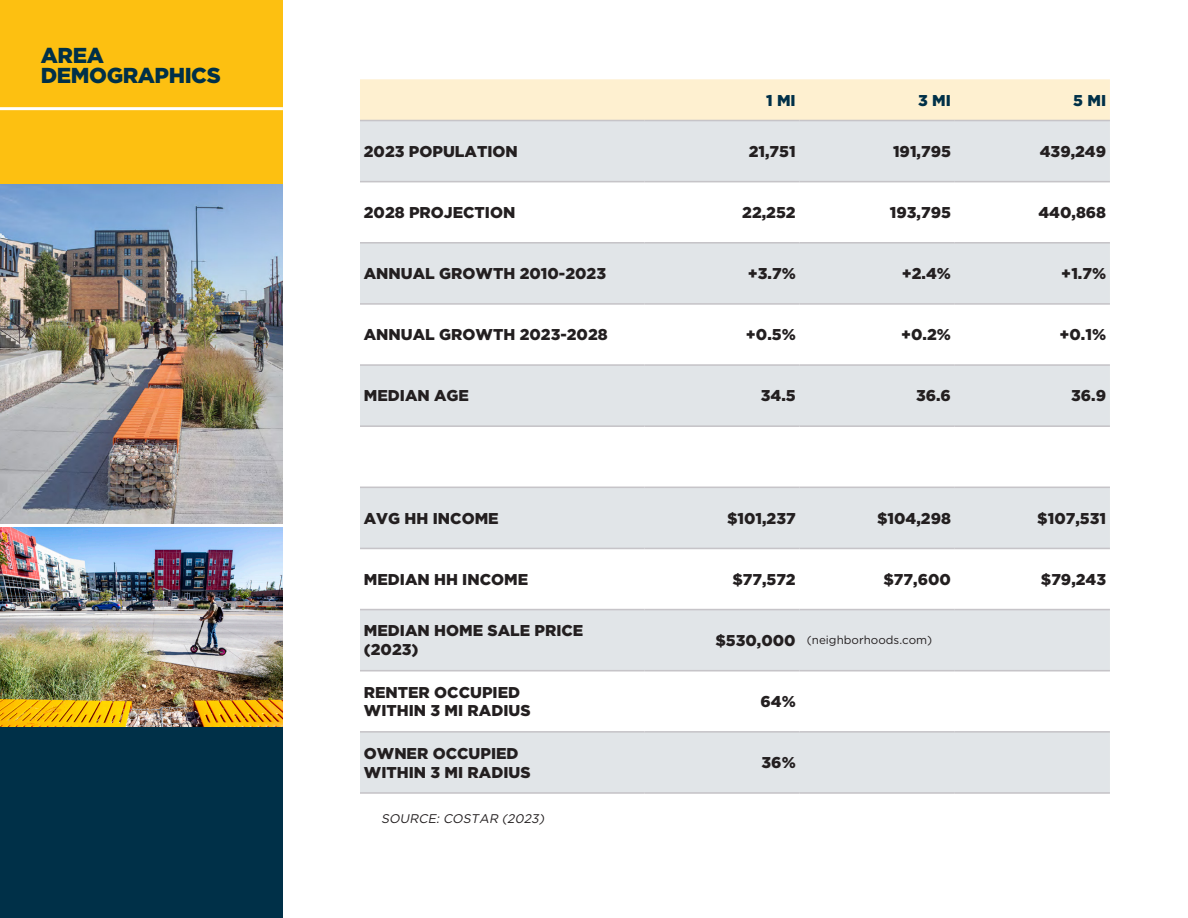
<style>
.page{position:relative;width:1188px;height:918px;background:#fff}
.page>*{position:absolute;margin:0;border:0;box-sizing:border-box;transform-origin:0 0}
.t1{font:900 21.6px/20px "Gotham";letter-spacing:-.02em;color:#003048}
.t2{font:900 15.6px "Gotham";color:#231f20}
.t3{font:900 15.6px "Gotham";color:#003048}
.t4{font:italic 12.6px "Gotham";color:#231f20}
.t5{font:11.55px "Gotham";color:#231f20}
</style>
<div class="page">
<div style="left:1px;top:0;width:282px;height:519px;background:#fdc011"></div>
<div style="left:1px;top:727px;width:282px;height:191px;background:#003048"></div>
<div style="left:360px;top:79px;width:750px;height:41px;background:#fef0d0"></div>
<div style="left:360px;top:121px;width:750px;height:671px;background:#e1e5e8"></div>
<svg style="left:360px;top:182px;width:750px;height:549px"></svg>
<hr style="left:360px;top:120px;width:284px;height:1px;background:#c6c4c8">
<hr style="left:644px;top:120px;width:156px;height:1px;background:#c6c4c8">
<hr style="left:800px;top:120px;width:155px;height:1px;background:#c6c4c8">
<hr style="left:955px;top:120px;width:155px;height:1px;background:#c6c4c8">
<hr style="left:360px;top:181px;width:284px;height:1px;background:#c6c4c8">
<hr style="left:644px;top:181px;width:156px;height:1px;background:#c6c4c8">
<hr style="left:800px;top:181px;width:155px;height:1px;background:#c6c4c8">
<hr style="left:955px;top:181px;width:155px;height:1px;background:#c6c4c8">
<hr style="left:360px;top:242px;width:284px;height:2px;background:#c6c4c8">
<hr style="left:644px;top:242px;width:156px;height:2px;background:#c6c4c8">
<hr style="left:800px;top:242px;width:155px;height:2px;background:#c6c4c8">
<hr style="left:955px;top:242px;width:155px;height:2px;background:#c6c4c8">
<hr style="left:360px;top:303px;width:284px;height:2px;background:#c6c4c8">
<hr style="left:644px;top:303px;width:156px;height:2px;background:#c6c4c8">
<hr style="left:800px;top:303px;width:155px;height:2px;background:#c6c4c8">
<hr style="left:955px;top:303px;width:155px;height:2px;background:#c6c4c8">
<hr style="left:360px;top:364px;width:284px;height:2px;background:#c6c4c8">
<hr style="left:644px;top:364px;width:156px;height:2px;background:#c6c4c8">
<hr style="left:800px;top:364px;width:155px;height:2px;background:#c6c4c8">
<hr style="left:955px;top:364px;width:155px;height:2px;background:#c6c4c8">
<hr style="left:360px;top:425px;width:284px;height:2px;background:#c6c4c8">
<hr style="left:644px;top:425px;width:156px;height:2px;background:#c6c4c8">
<hr style="left:800px;top:425px;width:155px;height:2px;background:#c6c4c8">
<hr style="left:955px;top:425px;width:155px;height:2px;background:#c6c4c8">
<hr style="left:360px;top:487px;width:284px;height:1px;background:#c6c4c8">
<hr style="left:644px;top:487px;width:156px;height:1px;background:#c6c4c8">
<hr style="left:800px;top:487px;width:155px;height:1px;background:#c6c4c8">
<hr style="left:955px;top:487px;width:155px;height:1px;background:#c6c4c8">
<hr style="left:360px;top:548px;width:284px;height:1px;background:#c6c4c8">
<hr style="left:644px;top:548px;width:156px;height:1px;background:#c6c4c8">
<hr style="left:800px;top:548px;width:155px;height:1px;background:#c6c4c8">
<hr style="left:955px;top:548px;width:155px;height:1px;background:#c6c4c8">
<hr style="left:360px;top:609px;width:284px;height:1px;background:#c6c4c8">
<hr style="left:644px;top:609px;width:156px;height:1px;background:#c6c4c8">
<hr style="left:800px;top:609px;width:155px;height:1px;background:#c6c4c8">
<hr style="left:955px;top:609px;width:155px;height:1px;background:#c6c4c8">
<hr style="left:360px;top:670px;width:284px;height:1px;background:#c6c4c8">
<hr style="left:644px;top:670px;width:156px;height:1px;background:#c6c4c8">
<hr style="left:800px;top:670px;width:155px;height:1px;background:#c6c4c8">
<hr style="left:955px;top:670px;width:155px;height:1px;background:#c6c4c8">
<hr style="left:360px;top:731px;width:284px;height:2px;background:#c6c4c8">
<hr style="left:644px;top:731px;width:156px;height:2px;background:#c6c4c8">
<hr style="left:800px;top:731px;width:155px;height:2px;background:#c6c4c8">
<hr style="left:955px;top:731px;width:155px;height:2px;background:#c6c4c8">
<hr style="left:360px;top:792px;width:284px;height:2px;background:#c6c4c8">
<hr style="left:644px;top:792px;width:156px;height:2px;background:#c6c4c8">
<hr style="left:800px;top:792px;width:155px;height:2px;background:#c6c4c8">
<hr style="left:955px;top:792px;width:155px;height:2px;background:#c6c4c8">
<hr style="left:0;top:107px;width:283px;height:3px;background:#fff">
<img style="left:0;top:185px;width:283px;height:338px">
<img style="left:0;top:528px;width:283px;height:199px">
<p class="t1" style="left:41px;top:45px;width:181px">AREA<br>DEMOGRAPHICS</p>
<p class="t3" style="left:766px;top:91px;width:31px">1 MI</p>
<p class="t3" style="left:918px;top:91px;width:34px">3 MI</p>
<p class="t3" style="left:1073px;top:91px;width:34px">5 MI</p>
<p class="t2" style="left:364px;top:142px;width:156px">2023 POPULATION</p>
<p class="t2" style="left:749px;top:142px;width:48px">21,751</p>
<p class="t2" style="left:893px;top:142px;width:59px">191,795</p>
<p class="t2" style="left:1040px;top:142px;width:68px">439,249</p>
<p class="t2" style="left:364px;top:203px;width:153px">2028 PROJECTION</p>
<p class="t2" style="left:742px;top:203px;width:55px">22,252</p>
<p class="t2" style="left:890px;top:203px;width:63px">193,795</p>
<p class="t2" style="left:1039px;top:203px;width:69px">440,868</p>
<p class="t2" style="left:364px;top:265px;width:244px">ANNUAL GROWTH 2010-2023</p>
<p class="t2" style="left:748px;top:265px;width:49px">+3.7%</p>
<p class="t2" style="left:902px;top:265px;width:51px">+2.4%</p>
<p class="t2" style="left:1061px;top:265px;width:46px">+1.7%</p>
<p class="t2" style="left:364px;top:326px;width:245px">ANNUAL GROWTH 2023-2028</p>
<p class="t2" style="left:746px;top:326px;width:51px">+0.5%</p>
<p class="t2" style="left:901px;top:326px;width:51px">+0.2%</p>
<p class="t2" style="left:1059px;top:326px;width:48px">+0.1%</p>
<p class="t2" style="left:364px;top:387px;width:107px">MEDIAN AGE</p>
<p class="t2" style="left:761px;top:387px;width:36px">34.5</p>
<p class="t2" style="left:916px;top:387px;width:36px">36.6</p>
<p class="t2" style="left:1071px;top:387px;width:36px">36.9</p>
<p class="t2" style="left:364px;top:509px;width:136px">AVG HH INCOME</p>
<p class="t2" style="left:727px;top:509px;width:70px">$101,237</p>
<p class="t2" style="left:877px;top:509px;width:75px">$104,298</p>
<p class="t2" style="left:1037px;top:509px;width:70px">$107,531</p>
<p class="t2" style="left:364px;top:570px;width:166px">MEDIAN HH INCOME</p>
<p class="t2" style="left:732px;top:570px;width:65px">$77,572</p>
<p class="t2" style="left:884px;top:570px;width:69px">$77,600</p>
<p class="t2" style="left:1041px;top:570px;width:67px">$79,243</p>
<p class="t2" style="left:364px;top:622px;width:221px">MEDIAN HOME SALE PRICE</p>
<p class="t2" style="left:364px;top:641px;width:56px">(2023)</p>
<p class="t2" style="left:715px;top:631px;width:82px">$530,000</p>
<p class="t5" style="left:807px;top:634px;width:127px">(neighborhoods.com)</p>
<p class="t2" style="left:364px;top:683px;width:158px">RENTER OCCUPIED</p>
<p class="t2" style="left:364px;top:702px;width:168px">WITHIN 3 MI RADIUS</p>
<p class="t2" style="left:364px;top:744px;width:156px">OWNER OCCUPIED</p>
<p class="t2" style="left:364px;top:763px;width:168px">WITHIN 3 MI RADIUS</p>
<p class="t4" style="left:381px;top:811px;width:167px">SOURCE: COSTAR (2023)</p>
<p class="t2" style="left:760px;top:692px;width:37px">64%</p>
<p class="t2" style="left:762px;top:754px;width:36px">36%</p>
</div>
